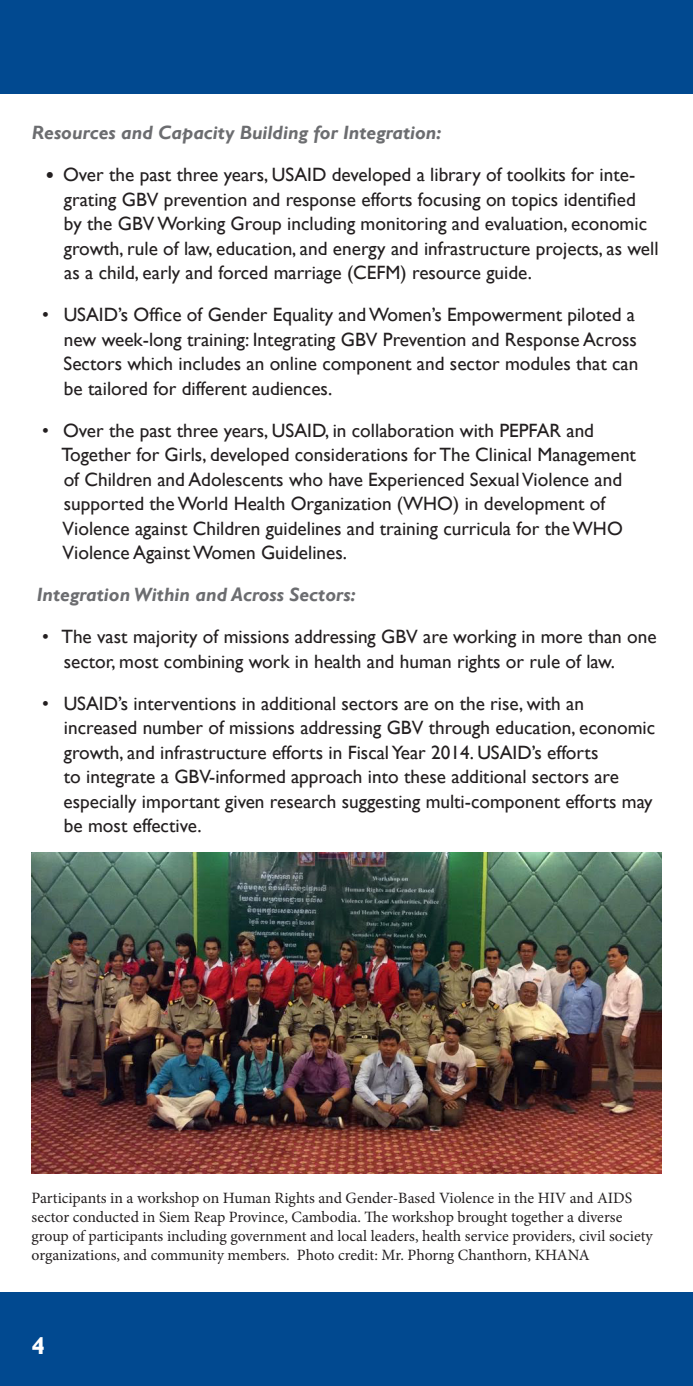
<style>
.page{position:relative;width:693px;height:1386px;background:#fff}
.page>*{position:absolute;margin:0;border:0;box-sizing:border-box;transform-origin:0 0}
.t1{font:700 24.5px "Gill Sans";color:#fff}
.t2{font:19.25px/24.5px "Gill Sans";color:#231f20}
.t3{font:italic 700 19.25px "Gill Sans";color:#6c6d70}
.t4{font:15.75px/18.9px "Minion Pro";color:#231f20}
.s1{font-family:"Calibri"}
</style>
<div class="page">
<div style="left:0;top:0;width:693px;height:94px;background:#014990"></div>
<div style="left:0;top:1292px;width:693px;height:94px;background:#014990"></div>
<img style="left:32px;top:853px;width:630px;height:321px">
<p class="t3" style="left:32px;top:122px;width:411px">Resources and Capacity Building for Integration:</p>
<p class="t2" style="left:64px;top:163px;width:596px;text-indent:-19px"><span class="s1">•</span> Over the past three years, USAID developed a library of toolkits for inte&shy;grating GBV prevention and response efforts focusing on topics identified<br>by the GBV Working Group including monitoring and evaluation, economic growth, rule of law, education, and energy and infrastructure projects, as well as a child, early and forced marriage (CEFM) resource guide.</p>
<p class="t2" style="left:64px;top:303px;width:576px;text-indent:-21px">• USAID’s Office of Gender Equality and Women’s Empowerment piloted a new week-long training: Integrating GBV Prevention and Response Across Sectors which includes an online component and sector modules that can be tailored for different audiences.</p>
<p class="t2" style="left:61px;top:418px;width:576px;text-indent:-19px">• Over the past three years, USAID, in collaboration with PEPFAR and Together for Girls, developed considerations for The Clinical Management of Children and Adolescents who have Experienced Sexual Violence and supported the World Health Organization (WHO) in development of Violence against Children guidelines and training curricula for the WHO Violence Against Women Guidelines.</p>
<p class="t3" style="left:37px;top:584px;width:320px">Integration Within and Across Sectors:</p>
<p class="t2" style="left:64px;top:625px;width:594px;text-indent:-22px">• The vast majority of missions addressing GBV are working in more than one sector, most combining work in health and human rights or rule of law.</p>
<p class="t2" style="left:64px;top:691px;width:593px;text-indent:-21px">• USAID’s interventions in additional sectors are on the rise, with an increased number of missions addressing GBV through education, economic growth, and infrastructure efforts in Fiscal Year 2014. USAID’s efforts<br>to integrate a GBV-informed approach into these additional sectors are especially important given research suggesting multi-component efforts may be most effective.</p>
<p class="t4" style="left:32px;top:1189px;width:623px">Participants in a workshop on Human Rights and Gender-Based Violence in the HIV and AIDS sector conducted in Siem Reap Province, Cambodia. The workshop brought together a diverse group of participants including government and local leaders, health service providers, civil society organizations, and community members. Photo credit: Mr. Phorng Chanthorn, KHANA</p>
<p class="t1" style="left:32px;top:1331px;width:15px">4</p>
</div>
